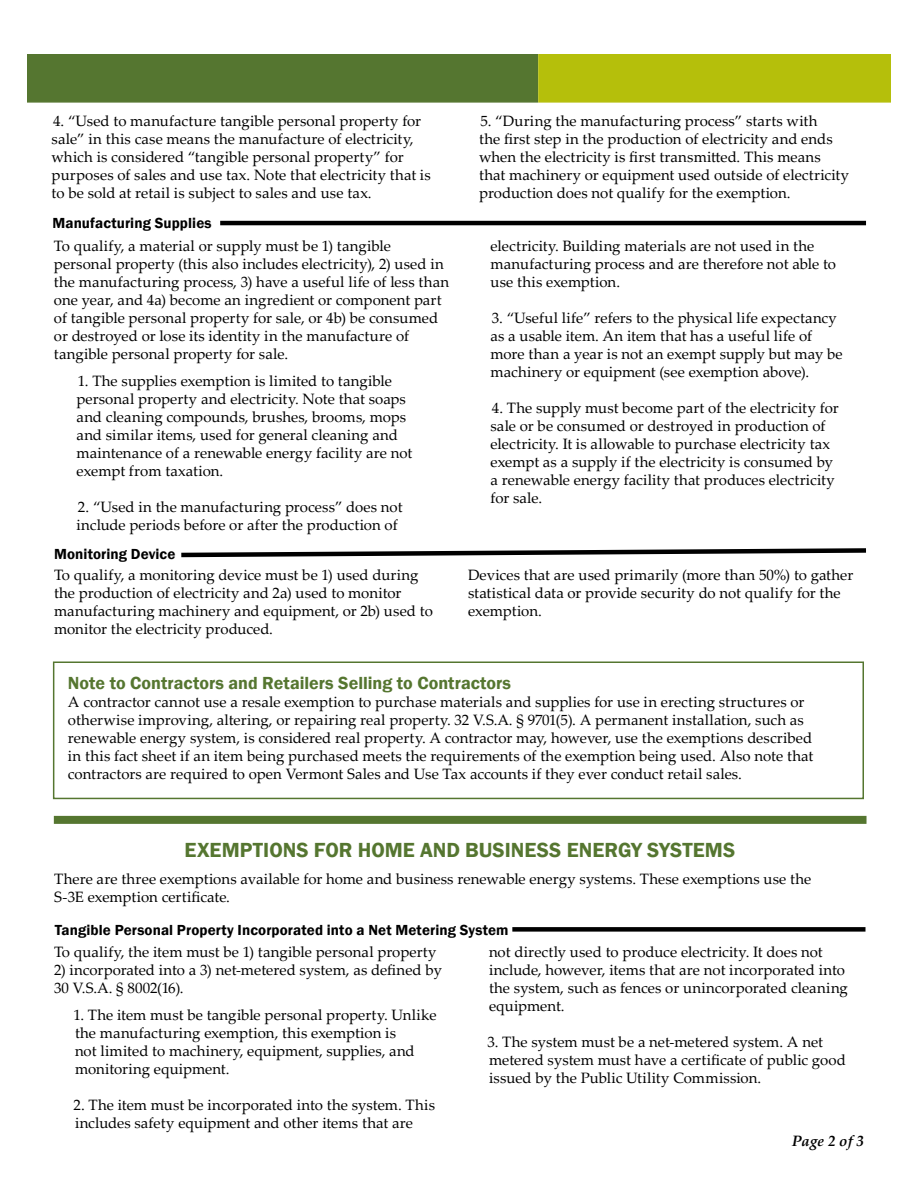
<style>
.page{position:relative;width:918px;height:1188px;background:#fff}
.page>*{position:absolute;margin:0;border:0;box-sizing:border-box;transform-origin:0 0}
.t1{font:600 21px "Franklin Gothic";color:#557630}
.t2{font:600 18px "Franklin Gothic";color:#557630}
.t3{font:15px/18px "Palatino Linotype";color:#000}
.t4{font:600 15px "Franklin Gothic";letter-spacing:.005em;color:#000}
.t5{font:italic 700 15px "Palatino Linotype";letter-spacing:.005em;color:#000}
</style>
<div class="page">
<div style="left:27px;top:54px;width:511px;height:49px;background:#557630;border:2px solid #557630"></div>
<div style="left:538px;top:54px;width:353px;height:49px;background:#b5bf0b;border:2px solid #b5bf0b"></div>
<hr style="left:220px;top:221px;width:646px;height:4px;background:#000">
<svg style="left:181px;top:548px;width:685px;height:10px"></svg>
<div style="left:512px;top:927px;width:354px;height:5px;background:#000"></div>
<div style="left:53px;top:662px;width:811px;height:137px;border:2px solid #557630"></div>
<div style="left:54px;top:816px;width:813px;height:8px;background:#557630;border:2px solid #557630"></div>
<p class="t3" style="left:52px;top:111px;width:381px">4. “Used to manufacture tangible personal property for sale” in this case means the manufacture of electricity, which is considered “tangible personal property” for purposes of sales and use tax. Note that electricity that is to be sold at retail is subject to sales and use tax.</p>
<p class="t3" style="left:479px;top:111px;width:372px">5. “During the manufacturing process” starts with<br>the first step in the production of electricity and ends when the electricity is first transmitted. This means that machinery or equipment used outside of electricity production does not qualify for the exemption.</p>
<p class="t4" style="left:52px;top:213px;width:161px">Manufacturing Supplies</p>
<p class="t3" style="left:54px;top:236px;width:397px">To qualify, a material or supply must be 1) tangible personal property (this also includes electricity), 2) used in the manufacturing process, 3) have a useful life of less than one year, and 4a) become an ingredient or component part of tangible personal property for sale, or 4b) be consumed or destroyed or lose its identity in the manufacture of tangible personal property for sale.</p>
<p class="t3" style="left:76px;top:371px;width:338px">1. The supplies exemption is limited to tangible personal property and electricity. Note that soaps and cleaning compounds, brushes, brooms, mops and similar items, used for general cleaning and maintenance of a renewable energy facility are not exempt from taxation.</p>
<p class="t3" style="left:76px;top:497px;width:328px">2. “Used in the manufacturing process” does not include periods before or after the production of</p>
<p class="t4" style="left:54px;top:544px;width:123px">Monitoring Device</p>
<p class="t3" style="left:490px;top:236px;width:347px">electricity. Building materials are not used in the manufacturing process and are therefore not able to use this exemption.</p>
<p class="t3" style="left:490px;top:308px;width:354px">3. “Useful life” refers to the physical life expectancy as a usable item. An item that has a useful life of more than a year is not an exempt supply but may be machinery or equipment (see exemption above).</p>
<p class="t3" style="left:490px;top:398px;width:350px">4. The supply must become part of the electricity for sale or be consumed or destroyed in production of electricity. It is allowable to purchase electricity tax exempt as a supply if the electricity is consumed by a renewable energy facility that produces electricity for sale.</p>
<p class="t3" style="left:54px;top:565px;width:380px">To qualify, a monitoring device must be 1) used during the production of electricity and 2a) used to monitor manufacturing machinery and equipment, or 2b) used to monitor the electricity produced.</p>
<p class="t3" style="left:468px;top:565px;width:387px">Devices that are used primarily (more than 50%) to gather statistical data or provide security do not qualify for the exemption.</p>
<p class="t2" style="left:68px;top:672px;width:445px">Note to Contractors and Retailers Selling to Contractors</p>
<p class="t3" style="left:68px;top:692px;width:747px">A contractor cannot use a resale exemption to purchase materials and supplies for use in erecting structures or otherwise improving, altering, or repairing real property. 32 V.S.A. § 9701(5). A permanent installation, such as renewable energy system, is considered real property. A contractor may, however, use the exemptions described in this fact sheet if an item being purchased meets the requirements of the exemption being used. Also note that contractors are required to open Vermont Sales and Use Tax accounts if they ever conduct retail sales.</p>
<h1 class="t1" style="left:185px;top:837px;width:552px">EXEMPTIONS FOR HOME AND BUSINESS ENERGY SYSTEMS</h1>
<p class="t3" style="left:54px;top:869px;width:759px">There are three exemptions available for home and business renewable energy systems. These exemptions use the<br>S-3E exemption certificate.</p>
<p class="t4" style="left:55px;top:920px;width:455px">Tangible Personal Property Incorporated into a Net Metering System</p>
<p class="t3" style="left:54px;top:942px;width:384px">To qualify, the item must be 1) tangible personal property</p>
<p class="t3" style="left:54px;top:960px;width:390px">2) incorporated into a 3) net-metered system, as defined by<br>30 V.S.A. § 8002(16).</p>
<p class="t3" style="left:74px;top:1005px;width:365px">1. The item must be tangible personal property. Unlike the manufacturing exemption, this exemption is<br>not limited to machinery, equipment, supplies, and monitoring equipment.</p>
<p class="t3" style="left:74px;top:1095px;width:363px">2. The item must be incorporated into the system. This includes safety equipment and other items that are</p>
<p class="t3" style="left:489px;top:942px;width:360px">not directly used to produce electricity. It does not include, however, items that are not incorporated into the system, such as fences or unincorporated cleaning equipment.</p>
<p class="t3" style="left:488px;top:1032px;width:360px">3. The system must be a net-metered system. A net metered system must have a certificate of public good issued by the Public Utility Commission.</p>
<p class="t5" style="left:792px;top:1130px;width:74px">Page 2 of 3</p>
</div>
